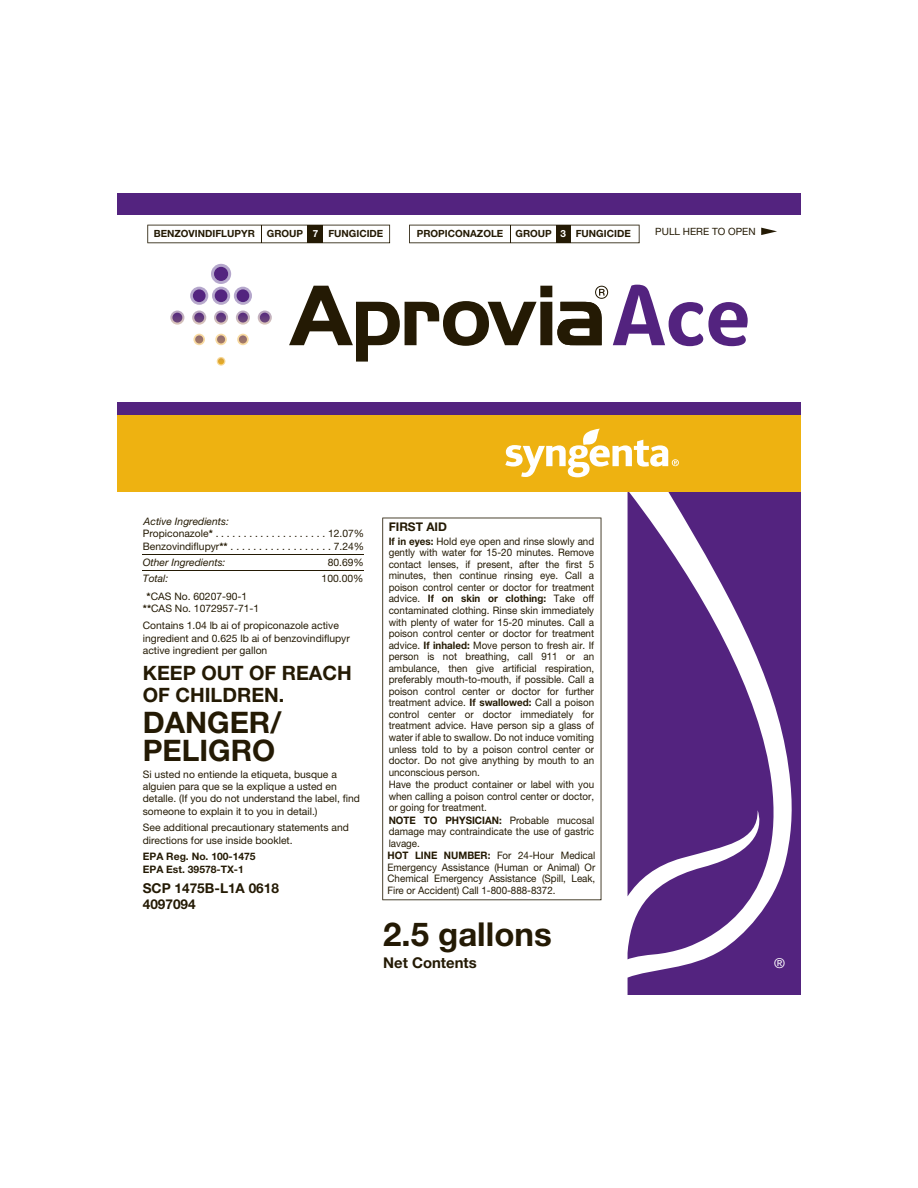
<style>
.page{position:relative;width:918px;height:1188px;background:#fff}
.page>*{position:absolute;margin:0;border:0;box-sizing:border-box;transform-origin:0 0}
.t1{font:700 33px "Helvetica Neue LT Pro";color:#241a04}
.t2{font:700 29.7px/28px "Helvetica Neue LT Pro";color:#241a04}
.t3{font:700 19.8px/21.5px "Helvetica Neue LT Pro";color:#241a04}
.t4{font:700 14.85px "Helvetica Neue LT Pro";color:#241a04}
.t5{font:700 13.65px/15.6px "Helvetica Neue LT Pro";color:#241a04}
.t6{font:13.65px "Helvetica Neue LT Pro";color:#fff}
.t7{font:700 12px "Helvetica Neue LT Pro";color:#241a04}
.t8{font:10.35px/11.7px "Helvetica Neue LT Pro";color:#241a04;scale:.95 1}
.t9{font:10.35px/12.3px "Helvetica Neue LT Pro";color:#241a04}
.t10{font:700 10.35px/13.2px "Helvetica Neue LT Pro";color:#241a04}
.t11{font:italic 10.35px "Helvetica Neue LT Pro";color:#241a04}
.t12{font:10.05px "Helvetica Neue LT Pro";color:#241a04}
.t13{font:700 9.9px "Helvetica Neue LT Pro";color:#241a04}
.s1{color:#fff}
.s2{font-style:italic}
.s3{font-weight:700}
</style>
<div class="page">
<div style="left:117px;top:193px;width:684px;height:21px;background:#53237f"></div>
<svg style="left:628px;top:492px;width:173px;height:503px;fill:#53237f"></svg>
<div style="left:117px;top:415px;width:684px;height:77px;background:#eeb211"></div>
<div style="left:117px;top:402px;width:684px;height:13px;background:#53237f"></div>
<svg style="left:505px;top:429px;width:174px;height:48px"></svg>
<svg style="left:382px;top:518px;width:219px;height:382px"></svg>
<svg style="left:761px;top:228px;width:16px;height:7px"></svg>
<svg style="left:147px;top:225px;width:243px;height:18px"></svg>
<svg style="left:409px;top:225px;width:231px;height:18px"></svg>
<hr style="left:143px;top:554px;width:221px;height:1px;background:#241a04">
<hr style="left:143px;top:570px;width:221px;height:1px;background:#241a04">
<svg style="left:211px;top:264px;width:20px;height:20px"></svg>
<svg style="left:234px;top:287px;width:18px;height:18px"></svg>
<svg style="left:190px;top:287px;width:18px;height:18px"></svg>
<svg style="left:214px;top:311px;width:14px;height:14px"></svg>
<svg style="left:192px;top:311px;width:14px;height:14px"></svg>
<svg style="left:170px;top:311px;width:14px;height:14px"></svg>
<svg style="left:236px;top:311px;width:14px;height:14px"></svg>
<svg style="left:258px;top:311px;width:14px;height:14px"></svg>
<svg style="left:212px;top:287px;width:18px;height:18px"></svg>
<div style="left:214px;top:267px;width:14px;height:14px;background:#53247f;border-radius:50%"></div>
<svg style="left:215px;top:289px;width:12px;height:13px"></svg>
<svg style="left:217px;top:357px;width:8px;height:9px"></svg>
<svg style="left:216px;top:313px;width:10px;height:10px"></svg>
<svg style="left:215px;top:334px;width:12px;height:11px"></svg>
<svg style="left:193px;top:334px;width:12px;height:11px"></svg>
<svg style="left:237px;top:334px;width:12px;height:11px"></svg>
<svg style="left:194px;top:313px;width:10px;height:10px"></svg>
<svg style="left:172px;top:313px;width:10px;height:10px"></svg>
<svg style="left:238px;top:313px;width:10px;height:10px"></svg>
<svg style="left:260px;top:313px;width:10px;height:10px"></svg>
<svg style="left:193px;top:289px;width:13px;height:13px"></svg>
<svg style="left:237px;top:289px;width:12px;height:13px"></svg>
<svg style="left:289px;top:285px;width:459px;height:77px"></svg>
<p class="t13" style="left:154px;top:230px;width:231px">BENZOVINDIFLUPYR GROUP <span class="s1">7</span> FUNGICIDE</p>
<p class="t13" style="left:417px;top:230px;width:215px">PROPICONAZOLE GROUP <span class="s1">3</span> FUNGICIDE</p>
<p class="t12" style="left:655px;top:227px;width:102px">PULL HERE TO OPEN</p>
<p class="t9" style="left:143px;top:516px;width:223px"><span class="s2">Active Ingredients:<br></span>Propiconazole<span class="s3">*</span> . . . . . . . . . . . . . . . . . . . . 12.07%<br>Benzovindiflupyr<span class="s3">**</span> . . . . . . . . . . . . . . . . . . 7.24%</p>
<p class="t11" style="left:143px;top:558px;width:84px">Other Ingredients:</p>
<p class="t9" style="left:328px;top:557px;width:38px">80.69%</p>
<p class="t11" style="left:143px;top:574px;width:27px">Total:</p>
<p class="t9" style="left:322px;top:573px;width:43px">100.00%</p>
<p class="t9" style="left:143px;top:591px;width:118px;text-indent:4px"><span class="s3">*</span>CAS No. 60207-90-1 <span class="s3">**</span>CAS No. 1072957-71-1</p>
<p class="t9" style="left:143px;top:620px;width:209px">Contains 1.04 lb ai of propiconazole active ingredient and 0.625 lb ai of benzovindiflupyr active ingredient per gallon</p>
<h3 class="t3" style="left:143px;top:664px;width:211px">KEEP OUT OF REACH<br>OF CHILDREN.</h3>
<h2 class="t2" style="left:143px;top:711px;width:140px">DANGER/<br>PELIGRO</h2>
<p class="t9" style="left:143px;top:769px;width:219px">Si usted no entiende la etiqueta, busque a alguien para que se la explique a usted en detalle. (If you do not understand the label, find someone to explain it to you in detail.)</p>
<p class="t9" style="left:143px;top:822px;width:208px">See additional precautionary statements and directions for use inside booklet.</p>
<p class="t10" style="left:143px;top:850px;width:114px">EPA Reg. No. 100-1475<br>EPA Est. 39578-TX-1</p>
<h3 class="t5" style="left:143px;top:881px;width:138px">SCP 1475B-L1A 0618<br>4097094</h3>
<p class="t7" style="left:389px;top:522px;width:60px">FIRST AID</p>
<p class="t8" style="left:388px;top:536px;width:220px"><span class="s3">If in eyes:</span> Hold eye open and rinse slowly and gently with water for 15-20 minutes. Remove contact lenses, if present, after the first 5 minutes, then continue rinsing eye. Call a poison control center or doctor for treatment advice. <span class="s3">If on skin or clothing:</span> Take off contaminated clothing. Rinse skin immediately with plenty of water for 15-20 minutes. Call a poison control center or doctor for treatment advice. <span class="s3">If inhaled:</span> Move person to fresh air. If person is not breathing, call 911 or an ambulance, then give artificial respiration, preferably mouth-to-mouth, if possible. Call a poison control center or doctor for further treatment advice. <span class="s3">If swallowed:</span> Call a poison control center or doctor immediately for treatment advice. Have person sip a glass of water if able to swallow. Do not induce vomiting unless told to by a poison control center or doctor. Do not give anything by mouth to an unconscious person.<br>Have the product container or label with you when calling a poison control center or doctor, or going for treatment.<br><span class="s3">NOTE TO PHYSICIAN:</span> Probable mucosal damage may contraindicate the use of gastric lavage.<br><span class="s3">HOT LINE NUMBER:</span> For 24-Hour Medical Emergency Assistance (Human or Animal) Or Chemical Emergency Assistance (Spill, Leak, Fire or Accident) Call 1-800-888-8372.</p>
<h1 class="t1" style="left:383px;top:921px;width:170px">2.5 gallons</h1>
<h3 class="t4" style="left:383px;top:956px;width:95px">Net Contents</h3>
<h3 class="t6" style="left:774px;top:958px;width:12px">®</h3>
</div>
